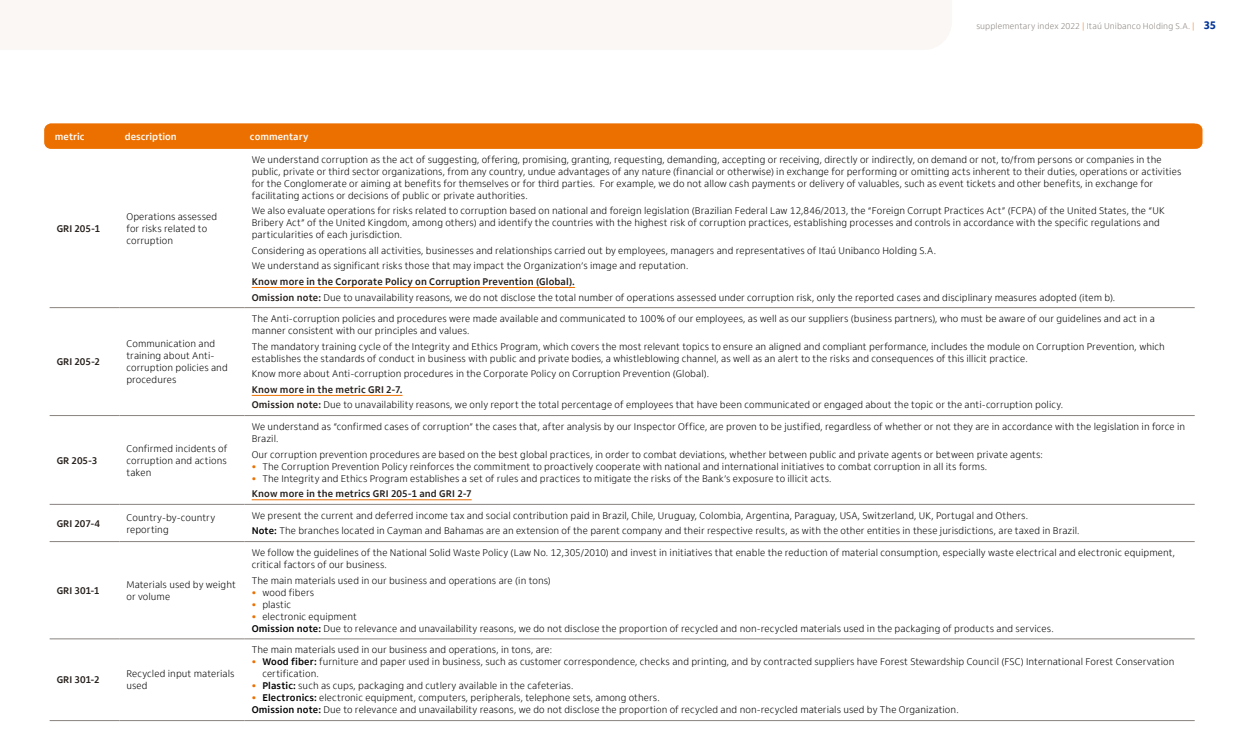
<style>
.page{position:relative;width:1241px;height:745px;background:#fff}
.page>*{position:absolute;margin:0;border:0;box-sizing:border-box;transform-origin:0 0}
.t1{font:300 10px/12px "Itau Text Pro";letter-spacing:.005em;color:#000}
.t2{font:700 10px "Itau Text Pro";letter-spacing:-.005em;color:#231d19}
.t3{font:700 10px "Itau Text Pro";color:#fff}
.t4{font:300 8.75px "Itau Text Pro";letter-spacing:.01em;color:#89837f}
.s1{color:#ec7000}
.s2{font-weight:800;font-size:11.25px;color:#039}
.s3{font-weight:700;color:#231d19}
.s4{font-weight:800;font-size:11.25px;color:#ec7000}
.s5{font-weight:700}
</style>
<div class="page">
<div style="left:43px;top:122px;width:1160px;height:28px;border:1px solid #fff;border-radius:7px"></div>
<div style="left:50px;top:123px;width:1144px;height:25px;background:#ec7000"></div>
<hr style="left:50px;top:307px;width:69px;height:1px;background:#89837f">
<hr style="left:119px;top:307px;width:125px;height:1px;background:#89837f">
<hr style="left:244px;top:307px;width:950px;height:1px;background:#89837f">
<hr style="left:50px;top:415px;width:69px;height:1px;background:#89837f">
<hr style="left:119px;top:415px;width:125px;height:1px;background:#89837f">
<hr style="left:244px;top:415px;width:950px;height:1px;background:#89837f">
<hr style="left:50px;top:503px;width:69px;height:1px;background:#89837f">
<hr style="left:119px;top:503px;width:125px;height:1px;background:#89837f">
<hr style="left:244px;top:503px;width:950px;height:1px;background:#89837f">
<hr style="left:50px;top:541px;width:69px;height:1px;background:#89837f">
<hr style="left:119px;top:541px;width:125px;height:1px;background:#89837f">
<hr style="left:244px;top:541px;width:950px;height:1px;background:#89837f">
<hr style="left:50px;top:638px;width:69px;height:1px;background:#89837f">
<hr style="left:119px;top:638px;width:125px;height:1px;background:#89837f">
<hr style="left:244px;top:638px;width:950px;height:1px;background:#89837f">
<hr style="left:50px;top:719px;width:69px;height:1px;background:#89837f">
<hr style="left:119px;top:719px;width:125px;height:1px;background:#89837f">
<hr style="left:244px;top:719px;width:950px;height:1px;background:#89837f">
<hr style="left:252px;top:287px;width:323px;height:1px;background:#ec7000">
<hr style="left:252px;top:395px;width:150px;height:1px;background:#ec7000">
<hr style="left:252px;top:499px;width:219px;height:1px;background:#ec7000">
<p class="t3" style="left:55px;top:130px;width:31px">metric</p>
<p class="t3" style="left:125px;top:130px;width:54px">description</p>
<p class="t3" style="left:250px;top:130px;width:60px">commentary</p>
<p class="t4" style="left:976px;top:22px;width:241px">supplementary index 2022 <span class="s1">|</span> Itaú Unibanco Holding S.A. <span class="s1">|</span> <span class="s2">35</span></p>
<p class="t2" style="left:57px;top:222px;width:45px">GRI 205-1</p>
<p class="t2" style="left:57px;top:356px;width:45px">GRI 205-2</p>
<p class="t2" style="left:57px;top:454px;width:42px">GR 205-3</p>
<p class="t1" style="left:126px;top:210px;width:92px">Operations assessed for risks related to corruption</p>
<p class="t1" style="left:126px;top:338px;width:103px">Communication and training about Anti&shy;corruption policies and procedures</p>
<p class="t1" style="left:126px;top:442px;width:102px;text-align:justify">Confirmed incidents of corruption and actions taken</p>
<p class="t1" style="left:252px;top:153px;width:931px">We understand corruption as the act of suggesting, offering, promising, granting, requesting, demanding, accepting or receiving, directly or indirectly, on demand or not, to/from persons or companies in the public, private or third sector organizations, from any country, undue advantages of any nature (financial or otherwise) in exchange for performing or omitting acts inherent to their duties, operations or activities for the Conglomerate or aiming at benefits for themselves or for third parties. For example, we do not allow cash payments or delivery of valuables, such as event tickets and other benefits, in exchange for facilitating actions or decisions of public or private authorities.</p>
<p class="t1" style="left:252px;top:205px;width:914px">We also evaluate operations for risks related to corruption based on national and foreign legislation (Brazilian Federal Law 12,846/2013, the “Foreign Corrupt Practices Act” (FCPA) of the United States, the “UK<br>Bribery Act” of the United Kingdom, among others) and identify the countries with the highest risk of corruption practices, establishing processes and controls in accordance with the specific regulations and particularities of each jurisdiction.</p>
<p class="t1" style="left:252px;top:243px;width:685px;line-height:15.5px">Considering as operations all activities, businesses and relationships carried out by employees, managers and representatives of Itaú Unibanco Holding S.A.<br>We understand as significant risks those that may impact the Organization’s image and reputation.</p>
<p class="t1" style="left:252px;top:274px;width:864px;line-height:15.5px"><span class="s3">Know more in the Corporate Policy on Corruption Prevention (Global).<br>Omission note:</span> Due to unavailability reasons, we do not disclose the total number of operations assessed under corruption risk, only the reported cases and disciplinary measures adopted (item b).</p>
<p class="t1" style="left:252px;top:313px;width:904px">The Anti-corruption policies and procedures were made available and communicated to 100% of our employees, as well as our suppliers (business partners), who must be aware of our guidelines and act in a manner consistent with our principles and values.</p>
<p class="t1" style="left:252px;top:340px;width:914px">The mandatory training cycle of the Integrity and Ethics Program, which covers the most relevant topics to ensure an aligned and compliant performance, includes the module on Corruption Prevention, which establishes the standards of conduct in business with public and private bodies, a whistleblowing channel, as well as an alert to the risks and consequences of this illicit practice.</p>
<p class="t1" style="left:252px;top:368px;width:458px">Know more about Anti-corruption procedures in the Corporate Policy on Corruption Prevention (Global).</p>
<p class="t1" style="left:252px;top:381px;width:812px;line-height:15.5px"><span class="s3">Know more in the metric GRI 2-7.<br>Omission note:</span> Due to unavailability reasons, we only report the total percentage of employees that have been communicated or engaged about the topic or the anti-corruption policy.</p>
<p class="t1" style="left:252px;top:420px;width:934px">We understand as “confirmed cases of corruption” the cases that, after analysis by our Inspector Office, are proven to be justified, regardless of whether or not they are in accordance with the legislation in force in<br>Brazil.</p>
<p class="t1" style="left:252px;top:448px;width:792px">Our corruption prevention procedures are based on the best global practices, in order to combat deviations, whether between public and private agents or between private agents:</p>
<p class="t1" style="left:252px;top:460px;width:736px"><span class="s4">•</span> The Corruption Prevention Policy reinforces the commitment to proactively cooperate with national and international initiatives to combat corruption in all its forms.</p>
<p class="t1" style="left:252px;top:470px;width:581px;line-height:15.5px"><span class="s4">•</span> The Integrity and Ethics Program establishes a set of rules and practices to mitigate the risks of the Bank’s exposure to illicit acts.<br><span class="s3">Know more in the metrics GRI 205-1 and GRI 2-7</span></p>
<p class="t2" style="left:57px;top:517px;width:45px">GRI 207-4</p>
<p class="t1" style="left:126px;top:511px;width:90px">Country-by-country reporting</p>
<p class="t1" style="left:252px;top:507px;width:829px;line-height:15.5px">We present the current and deferred income tax and social contribution paid in Brazil, Chile, Uruguay, Colombia, Argentina, Paraguay, USA, Switzerland, UK, Portugal and Others.<br><span class="s5">Note:</span> The branches located in Cayman and Bahamas are an extension of the parent company and their respective results, as with the other entities in these jurisdictions, are taxed in Brazil.</p>
<p class="t2" style="left:57px;top:584px;width:44px">GRI 301-1</p>
<p class="t1" style="left:126px;top:578px;width:111px">Materials used by weight or volume</p>
<p class="t2" style="left:57px;top:673px;width:44px">GRI 301-2</p>
<p class="t1" style="left:126px;top:667px;width:109px">Recycled input materials used</p>
<p class="t1" style="left:252px;top:546px;width:924px">We follow the guidelines of the National Solid Waste Policy (Law No. 12,305/2010) and invest in initiatives that enable the reduction of material consumption, especially waste electrical and electronic equipment, critical factors of our business.</p>
<p class="t1" style="left:252px;top:574px;width:300px">The main materials used in our business and operations are (in tons)</p>
<p class="t1" style="left:252px;top:586px;width:64px"><span class="s4">•</span> wood fibers</p>
<p class="t1" style="left:252px;top:598px;width:41px"><span class="s4">•</span> plastic</p>
<p class="t1" style="left:252px;top:610px;width:803px"><span class="s4">•</span> electronic equipment<br><span class="s5">Omission note:</span> Due to relevance and unavailability reasons, we do not disclose the proportion of recycled and non-recycled materials used in the packaging of products and services.</p>
<p class="t1" style="left:252px;top:643px;width:302px">The main materials used in our business and operations, in tons, are:</p>
<p class="t1" style="left:262px;top:655px;width:913px;text-indent:-11px"><span class="s4">•</span> <span class="s5">Wood fiber:</span> furniture and paper used in business, such as customer correspondence, checks and printing, and by contracted suppliers have Forest Stewardship Council (FSC) International Forest Conservation certification.</p>
<p class="t1" style="left:252px;top:679px;width:323px"><span class="s4">•</span> <span class="s5">Plastic:</span> such as cups, packaging and cutlery available in the cafeterias.</p>
<p class="t1" style="left:252px;top:691px;width:708px"><span class="s4">•</span> <span class="s5">Electronics:</span> electronic equipment, computers, peripherals, telephone sets, among others.<br><span class="s5">Omission note:</span> Due to relevance and unavailability reasons, we do not disclose the proportion of recycled and non-recycled materials used by The Organization.</p>
</div>
